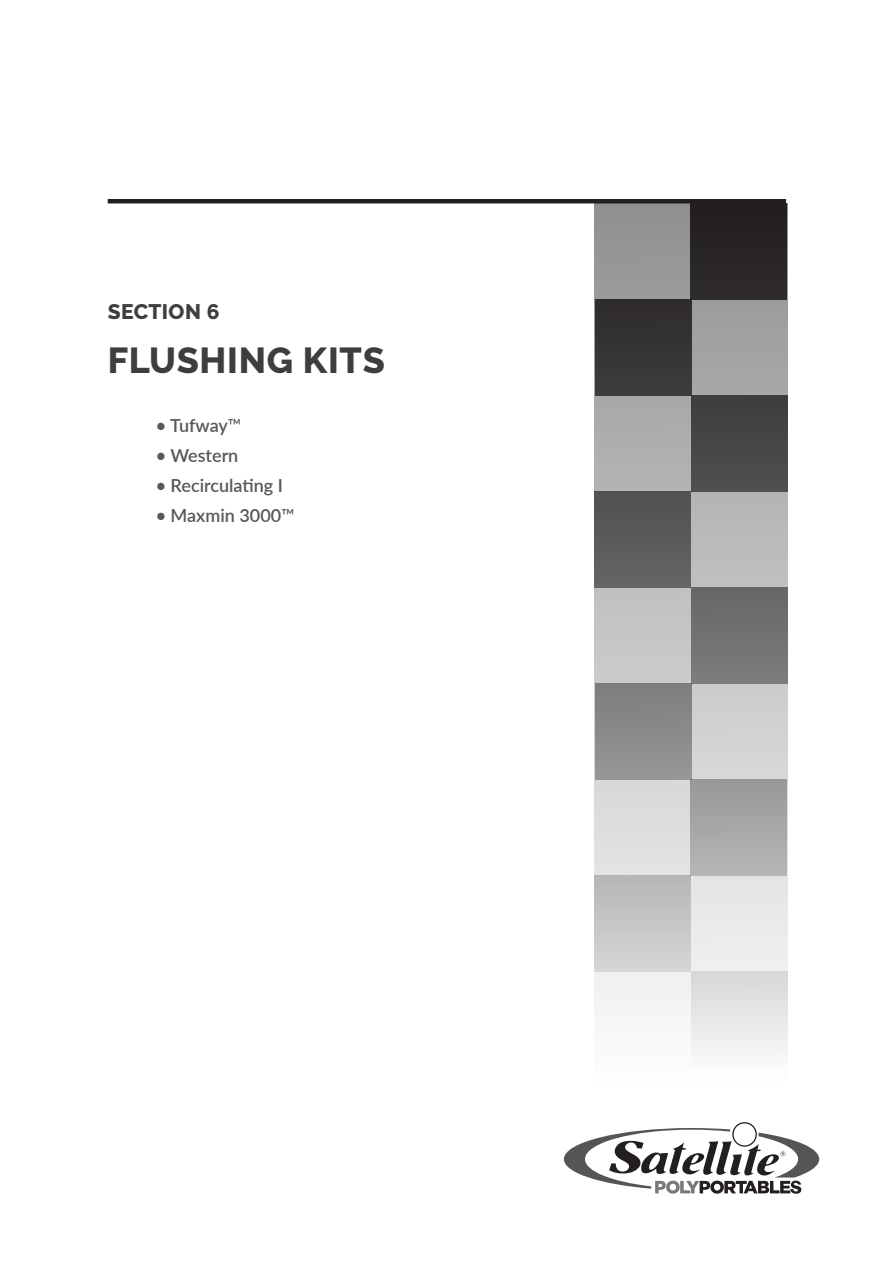
<style>
.page{position:relative;width:893px;height:1263px;background:#fff}
.page>*{position:absolute;margin:0;border:0;box-sizing:border-box;transform-origin:0 0}
.t1{font:800 36px "Raleway";letter-spacing:.02em;color:#3e3e3f}
.t2{font:800 21px "Raleway";letter-spacing:.02em;color:#3e3e3f}
.t3{font:600 18px "Lato";color:#57585a}
.s1{font-weight:400}
</style>
<div class="page">
<div style="left:594px;top:203px;width:194px;height:879px;background:linear-gradient(to bottom,#8a8c8e,#fdfdfd)"></div>
<svg style="left:564px;top:1122px;width:255px;height:72px"></svg>
<div style="left:596px;top:299px;width:96px;height:96px;background:#363334"></div>
<div style="left:692px;top:395px;width:96px;height:96px;background:#484546"></div>
<div style="left:594px;top:491px;width:96px;height:96px;background:#5b595a"></div>
<div style="left:692px;top:587px;width:96px;height:96px;background:#737172"></div>
<div style="left:596px;top:683px;width:96px;height:96px;background:linear-gradient(to right,#8b8a8b,#8b8a8b)"></div>
<div style="left:690px;top:779px;width:96px;height:96px;background:linear-gradient(to bottom,#999899,#b6b5b6)"></div>
<div style="left:594px;top:875px;width:96px;height:96px;background:linear-gradient(to bottom,#b6b6b6,#d6d6d6)"></div>
<div style="left:692px;top:971px;width:96px;height:96px;background:linear-gradient(to bottom,#d7d6d7,#f9f9f9)"></div>
<div style="left:690px;top:203px;width:96px;height:96px;background:#231f20"></div>
<hr style="left:108px;top:199px;width:678px;height:4px;background:#231f20">
<p class="t2" style="left:108px;top:300px;width:113px">SECTION 6</p>
<h1 class="t1" style="left:108px;top:340px;width:279px">FLUSHING KITS</h1>
<p class="t3" style="left:156px;top:412px;width:87px">• Tufway<span class="s1">™</span></p>
<p class="t3" style="left:156px;top:442px;width:84px">• Western</p>
<p class="t3" style="left:156px;top:472px;width:129px">• Recirculating I</p>
<p class="t3" style="left:156px;top:502px;width:141px">• Maxmin 3000<span class="s1">™</span></p>
</div>
